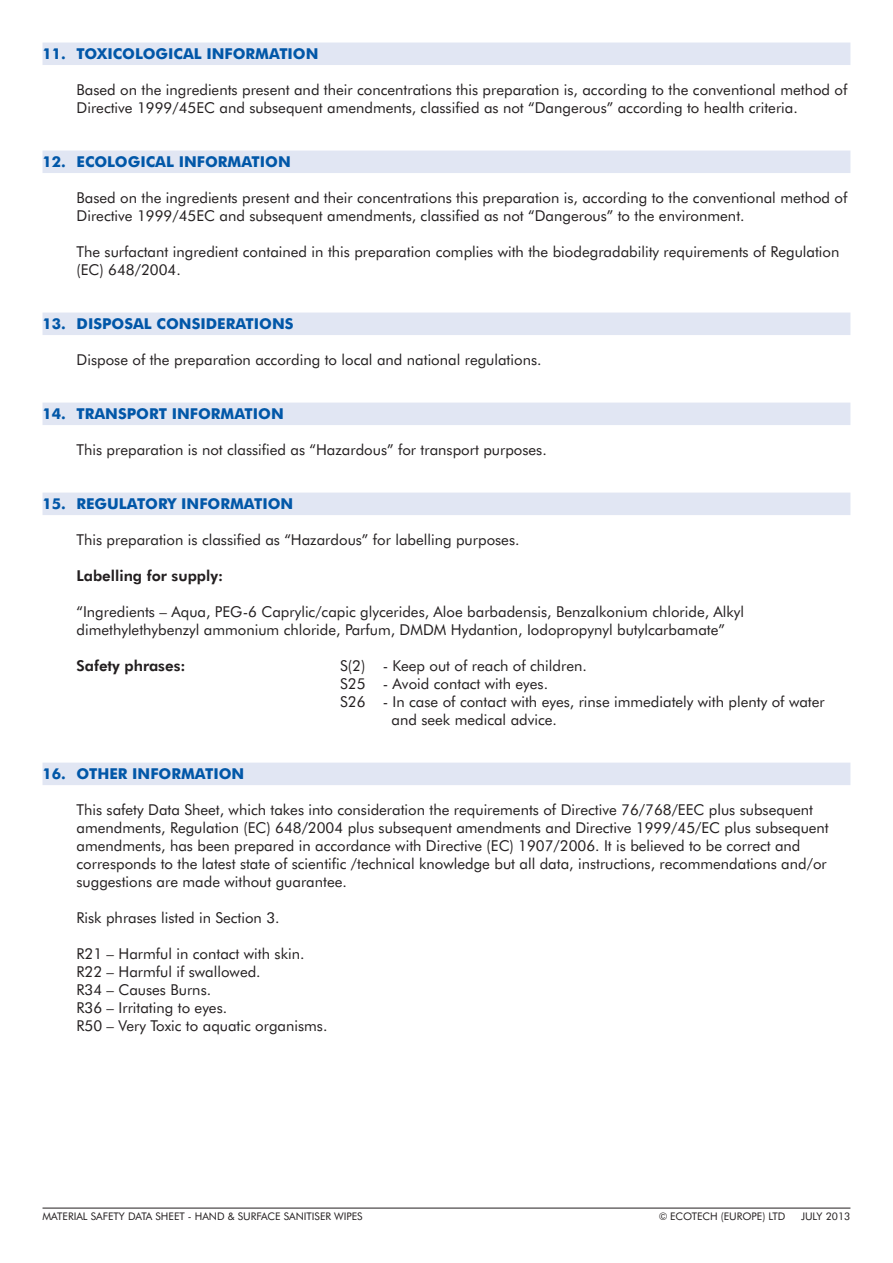
<style>
.page{position:relative;width:893px;height:1263px;background:#fff}
.page>*{position:absolute;margin:0;border:0;box-sizing:border-box;transform-origin:0 0}
.t1{font:15px/18px "Futura BT";color:#231f20}
.t2{font:700 15px "Futura BT";color:#0157a8}
.t3{font:800 15px "Futura BT";color:#231f20}
.t4{font:10.5px "Futura BT";color:#231f20}
</style>
<div class="page">
<div style="left:43px;top:43px;width:807px;height:22px;background:#e1e6f3"></div>
<div style="left:43px;top:151px;width:807px;height:22px;background:#e1e6f3"></div>
<div style="left:43px;top:313px;width:807px;height:22px;background:#e1e6f3"></div>
<div style="left:43px;top:403px;width:807px;height:22px;background:#e1e6f3"></div>
<div style="left:43px;top:493px;width:807px;height:22px;background:#e1e6f3"></div>
<div style="left:43px;top:763px;width:807px;height:22px;background:#e1e6f3"></div>
<hr style="left:43px;top:1208px;width:807px;height:1px;background:#231f20">
<p class="t2" style="left:43px;top:47px;width:278px">11. TOXICOLOGICAL INFORMATION</p>
<p class="t1" style="left:77px;top:82px;width:772px">Based on the ingredients present and their concentrations this preparation is, according to the conventional method of<br>Directive 1999/45EC and subsequent amendments, classified as not “Dangerous” according to health criteria.</p>
<p class="t2" style="left:43px;top:155px;width:250px">12. ECOLOGICAL INFORMATION</p>
<p class="t1" style="left:77px;top:190px;width:772px">Based on the ingredients present and their concentrations this preparation is, according to the conventional method of<br>Directive 1999/45EC and subsequent amendments, classified as not “Dangerous” to the environment.</p>
<p class="t1" style="left:77px;top:244px;width:764px">The surfactant ingredient contained in this preparation complies with the biodegradability requirements of Regulation (EC) 648/2004.</p>
<p class="t2" style="left:43px;top:317px;width:253px">13. DISPOSAL CONSIDERATIONS</p>
<p class="t1" style="left:77px;top:352px;width:466px">Dispose of the preparation according to local and national regulations.</p>
<p class="t2" style="left:43px;top:407px;width:243px">14. TRANSPORT INFORMATION</p>
<p class="t1" style="left:77px;top:442px;width:472px">This preparation is not classified as “Hazardous” for transport purposes.</p>
<p class="t2" style="left:43px;top:497px;width:252px">15. REGULATORY INFORMATION</p>
<p class="t1" style="left:77px;top:532px;width:444px">This preparation is classified as “Hazardous” for labelling purposes.</p>
<p class="t3" style="left:77px;top:569px;width:148px">Labelling for supply:</p>
<p class="t1" style="left:77px;top:604px;width:669px">“Ingredients – Aqua, PEG-6 Caprylic/capic glycerides, Aloe barbadensis, Benzalkonium chloride, Alkyl dimethylethybenzyl ammonium chloride, Parfum, DMDM Hydantion, Iodopropynyl butylcarbamate”</p>
<p class="t3" style="left:77px;top:659px;width:111px">Safety phrases:</p>
<p class="t1" style="left:340px;top:658px;width:248px">S(2) - Keep out of reach of children.</p>
<p class="t1" style="left:340px;top:676px;width:209px">S25 - Avoid contact with eyes.</p>
<p class="t1" style="left:340px;top:694px;width:486px">S26 - In case of contact with eyes, rinse immediately with plenty of water</p>
<p class="t1" style="left:391px;top:712px;width:167px">and seek medical advice.</p>
<p class="t2" style="left:43px;top:767px;width:203px">16. OTHER INFORMATION</p>
<p class="t1" style="left:77px;top:802px;width:754px">This safety Data Sheet, which takes into consideration the requirements of Directive 76/768/EEC plus subsequent amendments, Regulation (EC) 648/2004 plus subsequent amendments and Directive 1999/45/EC plus subsequent amendments, has been prepared in accordance with Directive (EC) 1907/2006. It is believed to be correct and corresponds to the latest state of scientific /technical knowledge but all data, instructions, recommendations and/or suggestions are made without guarantee.</p>
<p class="t1" style="left:77px;top:910px;width:205px">Risk phrases listed in Section 3.</p>
<p class="t1" style="left:77px;top:946px;width:252px">R21 – Harmful in contact with skin.<br>R22 – Harmful if swallowed.<br>R34 – Causes Burns.<br>R36 – Irritating to eyes.<br>R50 – Very Toxic to aquatic organisms.</p>
<p class="t4" style="left:43px;top:1212px;width:322px">MATERIAL SAFETY DATA SHEET - HAND &amp; SURFACE SANITISER WIPES</p>
<p class="t4" style="left:659px;top:1212px;width:128px">© ECOTECH (EUROPE) LTD</p>
<p class="t4" style="left:801px;top:1212px;width:51px">JULY 2013</p>
</div>
